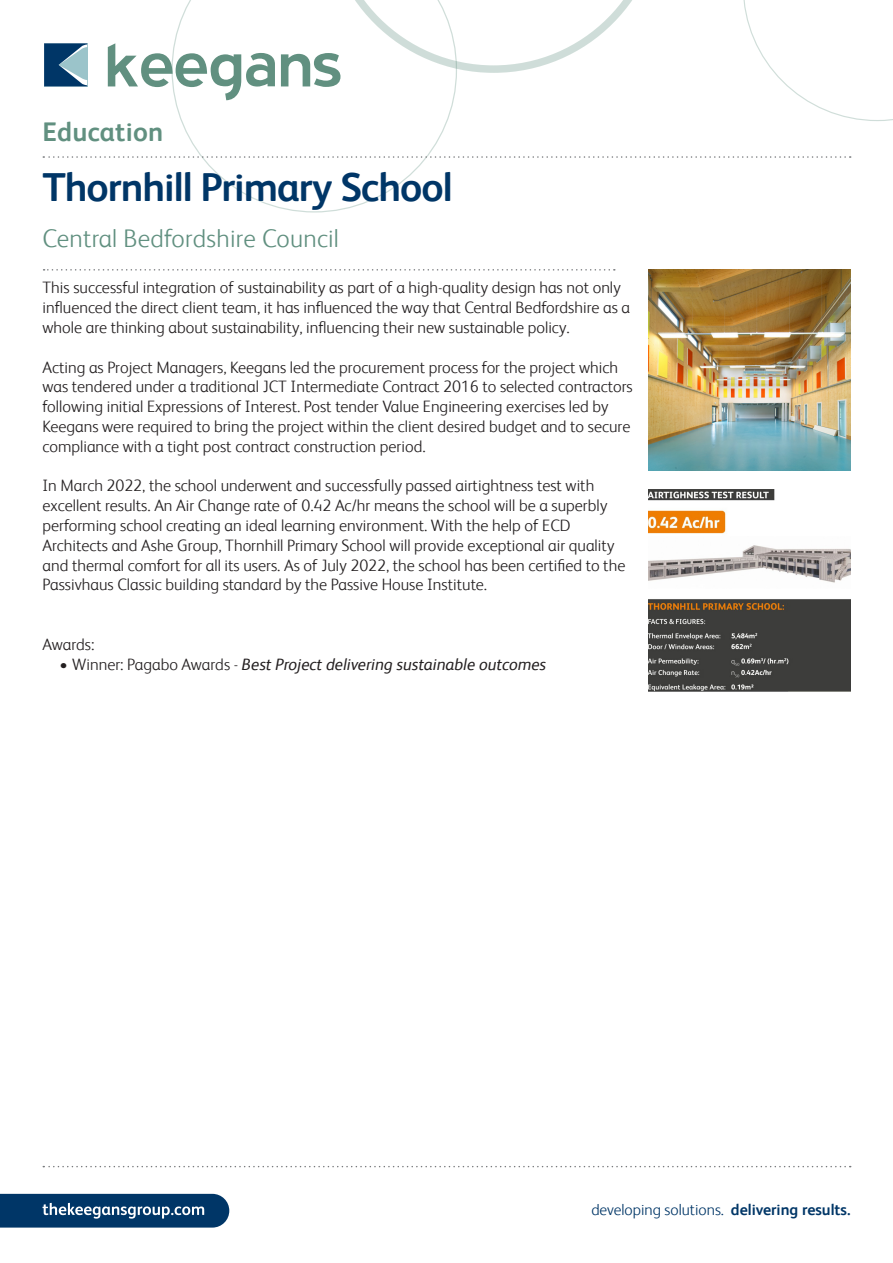
<style>
.page{position:relative;width:893px;height:1263px;background:#fff}
.page>*{position:absolute;margin:0;border:0;box-sizing:border-box;transform-origin:0 0}
.t1{font:700 40.5px "FS Albert";letter-spacing:-.025em;color:#003667}
.t2{font:700 27px "FS Albert";letter-spacing:.01em;color:#619080}
.t3{font:300 25.5px "FS Albert";letter-spacing:.01em;color:#619080}
.t4{font:300 16.5px/19.8px "FS Albert";color:#231f20}
.t5{font:italic 16.5px "FS Albert";color:#231f20}
.t6{font:300 15.75px "FS Albert";color:#003667}
.s1{font-weight:300;font-style:normal}
.s2{font-weight:700}
</style>
<div class="page">
<svg style="left:174px;top:0;width:282px;height:213px"></svg>
<svg style="left:743px;top:0;width:150px;height:121px"></svg>
<svg style="left:0;top:1194px;width:229px;height:33px;background:#1c4c77"></svg>
<svg style="left:43px;top:1166px;width:808px;height:1px"></svg>
<svg style="left:43px;top:156px;width:808px;height:2px"></svg>
<div style="left:43px;top:42px;width:46px;height:46px;border:3px solid #fff"></div>
<svg style="left:108px;top:43px;width:167px;height:57px"></svg>
<svg style="left:281px;top:0;width:351px;height:87px"></svg>
<svg style="left:44px;top:43px;width:43px;height:43px;background:#3e6d8e"></svg>
<img style="left:649px;top:489px;width:201px;height:202px">
<img style="left:649px;top:269px;width:201px;height:202px">
<svg style="left:44px;top:269px;width:571px;height:2px"></svg>
<p class="t2" style="left:43px;top:114px;width:122px">Education</p>
<p class="t1" style="left:43px;top:160px;width:412px">Thornhill Primary School</p>
<p class="t3" style="left:43px;top:221px;width:298px">Central Bedfordshire Council</p>
<p class="t4" style="left:43px;top:277px;width:589px">This successful integration of sustainability as part of a high-quality design has not only influenced the direct client team, it has influenced the way that Central Bedfordshire as a whole are thinking about sustainability, influencing their new sustainable policy.</p>
<p class="t4" style="left:43px;top:356px;width:592px">Acting as Project Managers, Keegans led the procurement process for the project which was tendered under a traditional JCT Intermediate Contract 2016 to selected contractors following initial Expressions of Interest. Post tender Value Engineering exercises led by Keegans were required to bring the project within the client desired budget and to secure compliance with a tight post contract construction period.</p>
<p class="t4" style="left:43px;top:475px;width:584px">In March 2022, the school underwent and successfully passed airtightness test with excellent results. An Air Change rate of 0.42 Ac/hr means the school will be a superbly performing school creating an ideal learning environment. With the help of ECD Architects and Ashe Group, Thornhill Primary School will provide exceptional air quality and thermal comfort for all its users. As of July 2022, the school has been certified to the Passivhaus Classic building standard by the Passive House Institute.</p>
<p class="t4" style="left:43px;top:633px;width:53px">Awards:</p>
<p class="t5" style="left:60px;top:653px;width:488px"><span class="s1">• Winner: Pagabo Awards -</span> Best Project delivering sustainable outcomes</p>
<p class="t6" style="left:591px;top:1199px;width:261px">developing solutions. <span class="s2">delivering results.</span></p>
</div>
